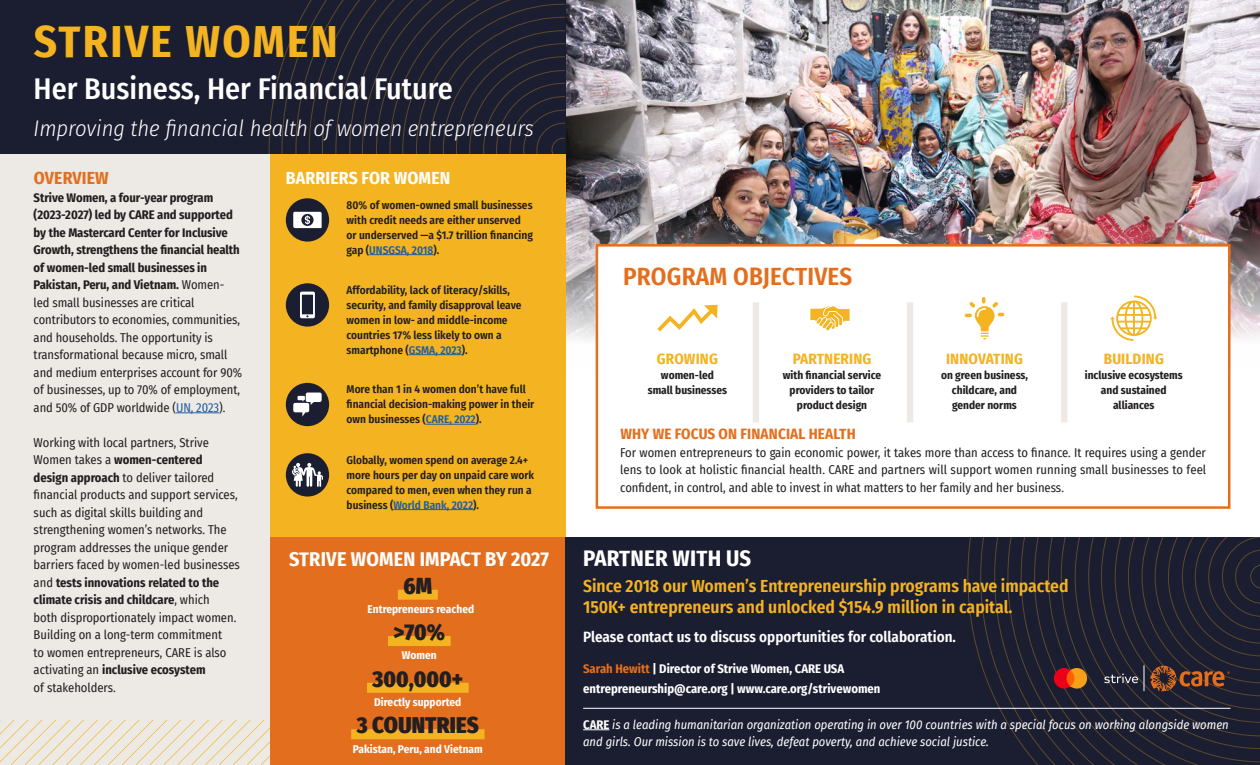
<style>
.page{position:relative;width:1260px;height:765px;background:#fff}
.page>*{position:absolute;margin:0;border:0;box-sizing:border-box;transform-origin:0 0}
.Heading_20pt{font:700 45px "Fira Sans Condensed";letter-spacing:.05em;color:#f4b320}
.Heading_20pt-2{font:500 30px "Fira Sans Condensed";color:#fff}
.Heading_Orange_12pt{font:600 25px "Fira Sans Condensed";letter-spacing:.01em;color:#e36f1e}
.Heading_Orange_12pt-2{font:italic 300 22.5px "Fira Sans Condensed";color:#fff}
.Text_10_14_ragged{font:900 22.5px "Fira Sans Condensed";color:#231f20}
.Heading_Orange_12pt-3{font:700 22.5px "Fira Sans Condensed";letter-spacing:.01em;color:#fff}
.Heading_Orange_12pt-4{font:700 20px "Fira Sans Condensed";letter-spacing:.005em;color:#fff}
.Text_9_12{font:600 17.5px/21px "Fira Sans Condensed";color:#f4b320}
.Heading_Orange_12pt-5{font:700 17.5px "Fira Sans Condensed";letter-spacing:.01em;color:#fff}
.Heading_Orange_12pt-6{font:700 17.5px "Fira Sans Condensed";letter-spacing:.01em;color:#e36f1e}
.Text_10_14_ragged-2{font:600 15px "Fira Sans Condensed";color:#fff}
.Heading_20pt-3{font:700 15px "Fira Sans Condensed";letter-spacing:.01em;color:#f4b320}
.Heading_Orange_12pt-7{font:700 15px "Fira Sans Condensed";letter-spacing:.01em;color:#e36f1e}
.Text_10_14{font:12.5px/17.5px "Fira Sans Condensed";color:#231f20}
.Text_9_12-2{font:italic 12.5px/17.5px "Fira Sans Condensed";color:#fff}
.Text_10_14_ragged-3{font:700 12.5px/20px "Fira Sans Condensed";color:#fff}
.Text_9_12-3{font:600 11.25px/15px "Fira Sans Condensed";color:#231f20}
.Text_9_12-4{font:700 11.25px/15px "Fira Sans Condensed";color:#231f20;text-align:center}
.Text_9_12-5{font:700 11.25px "Fira Sans Condensed";color:#fff}
.s1{font-weight:700}
.s2{color:#215e9e}
.s3{color:#e36f1e}
.s4{font-weight:700;font-style:normal}
</style>
<div class="page">
<img style="left:565px;top:0;width:695px;height:369px">
<div style="left:0;top:0;width:565px;height:165px;background:#1b1d31"></div>
<svg style="left:269px;top:0;width:296px;height:155px"></svg>
<div style="left:0;top:155px;width:339px;height:610px;background:#ede9e5"></div>
<div style="left:270px;top:155px;width:295px;height:382px;background:#f4b320"></div>
<svg style="left:0;top:720px;width:270px;height:45px"></svg>
<div style="left:270px;top:537px;width:295px;height:228px;background:#e36f1e"></div>
<hr style="left:176px;top:413px;width:43px;height:1px;background:#215e9e">
<hr style="left:369px;top:254px;width:64px;height:1px;background:#215e9e">
<div style="left:286px;top:198px;width:43px;height:44px;background:#1b1d31;border-radius:50%"></div>
<svg style="left:293px;top:212px;width:29px;height:16px"></svg>
<div style="left:286px;top:283px;width:43px;height:44px;background:#1b1d31;border-radius:50%"></div>
<svg style="left:300px;top:292px;width:15px;height:26px"></svg>
<div style="left:286px;top:383px;width:43px;height:43px;background:#1b1d31;border-radius:50%"></div>
<svg style="left:293px;top:393px;width:29px;height:24px"></svg>
<div style="left:286px;top:453px;width:43px;height:44px;background:#1b1d31;border-radius:50%"></div>
<svg style="left:292px;top:463px;width:31px;height:24px"></svg>
<hr style="left:409px;top:354px;width:53px;height:1px;background:#215e9e">
<hr style="left:426px;top:424px;width:50px;height:1px;background:#215e9e">
<hr style="left:393px;top:509px;width:80px;height:1px;background:#215e9e">
<div style="left:565px;top:537px;width:695px;height:228px;background:#1b1d31"></div>
<svg style="left:967px;top:537px;width:293px;height:228px"></svg>
<div style="left:596px;top:244px;width:635px;height:265px;background:#fff;border:2px solid #e36f1e"></div>
<svg style="left:583px;top:729px;width:26px;height:1px"></svg>
<svg style="left:1054px;top:537px;width:206px;height:212px"></svg>
<svg style="left:657px;top:304px;width:61px;height:28px"></svg>
<svg style="left:810px;top:306px;width:40px;height:25px"></svg>
<svg style="left:965px;top:297px;width:39px;height:42px"></svg>
<svg style="left:1110px;top:296px;width:48px;height:45px"></svg>
<div style="left:1061px;top:302px;width:6px;height:120px;background:#ede9e5"></div>
<div style="left:907px;top:302px;width:6px;height:120px;background:#ede9e5"></div>
<div style="left:753px;top:302px;width:6px;height:120px;background:#ede9e5"></div>
<div style="left:398px;top:590px;width:40px;height:10px;background:#f4b320"></div>
<div style="left:367px;top:683px;width:102px;height:10px;background:#f4b320"></div>
<div style="left:388px;top:636px;width:63px;height:10px;background:#f4b320"></div>
<div style="left:351px;top:729px;width:134px;height:10px;background:#f4b320"></div>
<hr style="left:583px;top:708px;width:648px;height:1px;background:#fff">
<p class="Heading_20pt" style="left:34px;top:4px;width:305px">STRIVE WOMEN</p>
<p class="Heading_20pt-2" style="left:34px;top:65px;width:421px">Her Business, Her Financial Future</p>
<p class="Heading_Orange_12pt-2" style="left:34px;top:113px;width:502px">Improving the financial health of women entrepreneurs</p>
<p class="Heading_Orange_12pt-6" style="left:34px;top:164px;width:77px">OVERVIEW</p>
<p class="Text_10_14" style="left:34px;top:188px;width:210px"><span class="s1">Strive Women, a four-year program (2023-2027) led by CARE and supported by the Mastercard Center for Inclusive Growth, strengthens the financial health of women-led small businesses in Pakistan, Peru, and Vietnam.</span> Women&shy;led small businesses are critical contributors to economies, communities, and households. The opportunity is transformational because micro, small and medium enterprises account for 90% of businesses, up to 70% of employment, and 50% of GDP worldwide (<span class="s2">UN, 2023</span>).</p>
<p class="Text_10_14" style="left:34px;top:433px;width:208px">Working with local partners, Strive Women takes a <span class="s1">women-centered design approach</span> to deliver tailored financial products and support services, such as digital skills building and strengthening women’s networks. The program addresses the unique gender barriers faced by women-led businesses and <span class="s1">tests innovations related to the climate crisis and childcare</span>, which<br>both disproportionately impact women.<br>Building on a long-term commitment<br>to women entrepreneurs, CARE is also activating an <span class="s1">inclusive ecosystem<br></span>of stakeholders.</p>
<p class="Heading_Orange_12pt-5" style="left:286px;top:164px;width:166px">BARRIERS FOR WOMEN</p>
<p class="Text_9_12-3" style="left:347px;top:197px;width:188px">80% of women-owned small businesses with credit needs are either unserved or underserved —a $1.7 trillion financing gap (<span class="s2">UNSGSA, 2018</span>).</p>
<p class="Text_9_12-3" style="left:347px;top:282px;width:176px">Affordability, lack of literacy/skills, security, and family disapproval leave women in low- and middle-income countries 17% less likely to own a smartphone (<span class="s2">GSMA, 2023</span>).</p>
<p class="Text_9_12-3" style="left:347px;top:381px;width:189px">More than 1 in 4 women don’t have full financial decision-making power in their own businesses (<span class="s2">CARE, 2022</span>).</p>
<p class="Text_9_12-3" style="left:347px;top:452px;width:189px">Globally, women spend on average 2.4+ more hours per day on unpaid care work compared to men, even when they run a business (<span class="s2">World Bank, 2022</span>).</p>
<p class="Heading_Orange_12pt-4" style="left:289px;top:542px;width:261px">STRIVE WOMEN IMPACT BY 2027</p>
<p class="Text_9_12-5" style="left:368px;top:599px;width:108px">Entrepreneurs reached</p>
<p class="Text_10_14_ragged" style="left:403px;top:566px;width:30px">6M</p>
<p class="Text_10_14_ragged" style="left:394px;top:612px;width:53px">&gt;70%</p>
<p class="Text_9_12-5" style="left:402px;top:646px;width:36px">Women</p>
<p class="Text_10_14_ragged" style="left:373px;top:659px;width:92px">300,000+</p>
<p class="Text_9_12-5" style="left:374px;top:692px;width:89px">Directly supported</p>
<p class="Text_10_14_ragged" style="left:357px;top:705px;width:124px">3 COUNTRIES</p>
<p class="Text_9_12-5" style="left:353px;top:739px;width:131px">Pakistan, Peru, and Vietnam</p>
<p class="Heading_Orange_12pt" style="left:623px;top:255px;width:231px">PROGRAM OBJECTIVES</p>
<p class="Heading_20pt-3" style="left:657px;top:346px;width:62px">GROWING</p>
<p class="Text_9_12-4" style="left:648px;top:367px;width:81px">women-led small businesses</p>
<p class="Heading_20pt-3" style="left:793px;top:346px;width:80px">PARTNERING</p>
<p class="Text_9_12-4" style="left:783px;top:367px;width:100px">with financial service providers to tailor product design</p>
<p class="Heading_20pt-3" style="left:946px;top:346px;width:78px">INNOVATING</p>
<p class="Text_9_12-4" style="left:941px;top:367px;width:88px">on green business, childcare, and gender norms</p>
<p class="Heading_20pt-3" style="left:1104px;top:346px;width:62px">BUILDING</p>
<p class="Text_9_12-4" style="left:1085px;top:367px;width:100px">inclusive ecosystems and sustained alliances</p>
<p class="Heading_Orange_12pt-7" style="left:620px;top:422px;width:237px">WHY WE FOCUS ON FINANCIAL HEALTH</p>
<p class="Text_10_14" style="left:620px;top:444px;width:588px;text-align:justify">For women entrepreneurs to gain economic power, it takes more than access to finance. It requires using a gender lens to look at holistic financial health. CARE and partners will support women running small businesses to feel confident, in control, and able to invest in what matters to her family and her business.</p>
<p class="Heading_Orange_12pt-3" style="left:583px;top:539px;width:169px">PARTNER WITH US</p>
<p class="Text_9_12" style="left:583px;top:575px;width:487px">Since 2018 our Women’s Entrepreneurship programs have impacted<br>150K+ entrepreneurs and unlocked $154.9 million in capital.</p>
<p class="Text_10_14_ragged-2" style="left:583px;top:624px;width:374px">Please contact us to discuss opportunities for collaboration.</p>
<p class="Text_10_14_ragged-3" style="left:583px;top:658px;width:299px"><span class="s3">Sarah Hewitt</span> | Director of Strive Women, CARE USA entrepreneurship@care.org | www.care.org/strivewomen</p>
<p class="Text_9_12-2" style="left:583px;top:715px;width:647px"><span class="s4">CARE</span> is a leading humanitarian organization operating in over 100 countries with a special focus on working alongside women and girls. Our mission is to save lives, defeat poverty, and achieve social justice.</p>
</div>
